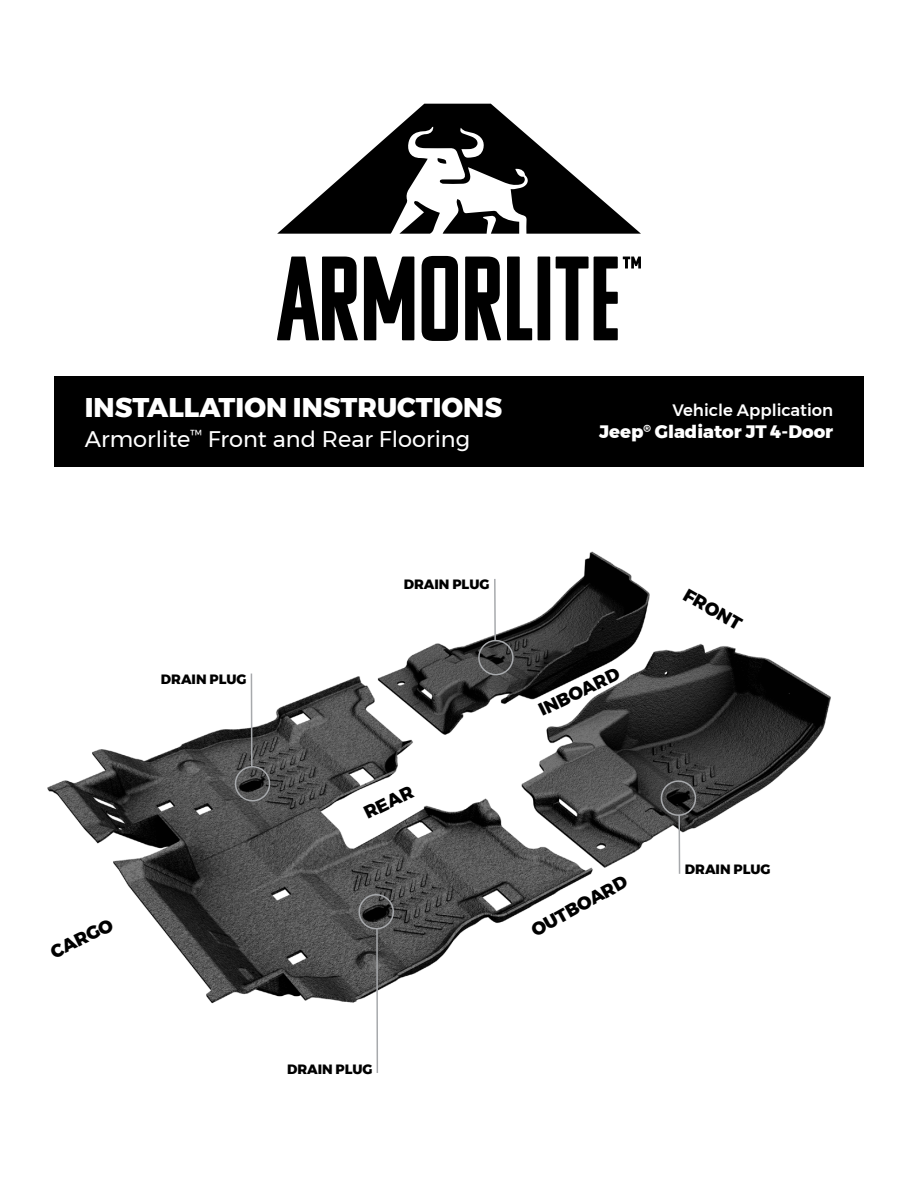
<style>
.page{position:relative;width:918px;height:1188px;background:#fff}
.page>*{position:absolute;margin:0;border:0;box-sizing:border-box;transform-origin:0 0}
.t1{font:800 27px "Montserrat";color:#fff}
.t2{font:22.5px "Montserrat";color:#fff}
.t3{font:800 18px "Montserrat";color:#000}
.t4{font:800 18px "Montserrat";color:#fff}
.t5{font:500 16.5px "Montserrat";color:#fff}
.t6{font:800 13.5px "Montserrat";letter-spacing:-.005em;color:#000}
</style>
<div class="page">
<img style="left:47px;top:551px;width:784px;height:453px">
<svg style="left:277px;top:257px;width:81px;height:83px"></svg>
<svg style="left:364px;top:257px;width:50px;height:83px"></svg>
<svg style="left:422px;top:256px;width:36px;height:85px"></svg>
<svg style="left:465px;top:257px;width:36px;height:83px"></svg>
<svg style="left:507px;top:257px;width:25px;height:83px"></svg>
<div style="left:538px;top:257px;width:12px;height:83px;background:#000"></div>
<svg style="left:277px;top:104px;width:364px;height:130px"></svg>
<svg style="left:437px;top:158px;width:9px;height:6px"></svg>
<svg style="left:399px;top:199px;width:120px;height:35px"></svg>
<svg style="left:556px;top:257px;width:85px;height:83px"></svg>
<div style="left:54px;top:376px;width:810px;height:91px;background:#000"></div>
<hr style="left:678px;top:815px;width:2px;height:59px;background:#a7a9ac">
<svg style="left:660px;top:780px;width:36px;height:36px"></svg>
<hr style="left:376px;top:928px;width:2px;height:145px;background:#a7a9ac">
<svg style="left:358px;top:893px;width:36px;height:37px"></svg>
<hr style="left:251px;top:674px;width:2px;height:93px;background:#a7a9ac">
<svg style="left:235px;top:766px;width:36px;height:36px"></svg>
<hr style="left:494px;top:579px;width:2px;height:62px;background:#a7a9ac">
<svg style="left:478px;top:640px;width:36px;height:36px"></svg>
<h1 class="t1" style="left:85px;top:385px;width:419px">INSTALLATION INSTRUCTIONS</h1>
<h2 class="t2" style="left:85px;top:422px;width:387px">Armorlite<sup>™</sup> Front and Rear Flooring</h2>
<p class="t5" style="left:673px;top:398px;width:162px">Vehicle Application</p>
<h3 class="t4" style="left:599px;top:417px;width:236px">Jeep<sup>®</sup> Gladiator JT 4-Door</h3>
<h3 class="t3" style="left:45px;top:940px;width:69px;rotate:-26deg">CARGO</h3>
<p class="t6" style="left:161px;top:668px;width:87px">DRAIN PLUG</p>
<p class="t6" style="left:404px;top:573px;width:87px">DRAIN PLUG</p>
<h3 class="t3" style="left:359px;top:800px;width:54px;rotate:-26deg">REAR</h3>
<h3 class="t3" style="left:533px;top:697px;width:89px;rotate:-26deg">INBOARD</h3>
<h3 class="t3" style="left:525px;top:919px;width:108px;rotate:-29deg">OUTBOARD</h3>
<p class="t6" style="left:287px;top:1059px;width:87px">DRAIN PLUG</p>
<h3 class="t3" style="left:692px;top:580px;width:66px;rotate:30deg">FRONT</h3>
<p class="t6" style="left:685px;top:858px;width:87px">DRAIN PLUG</p>
</div>
